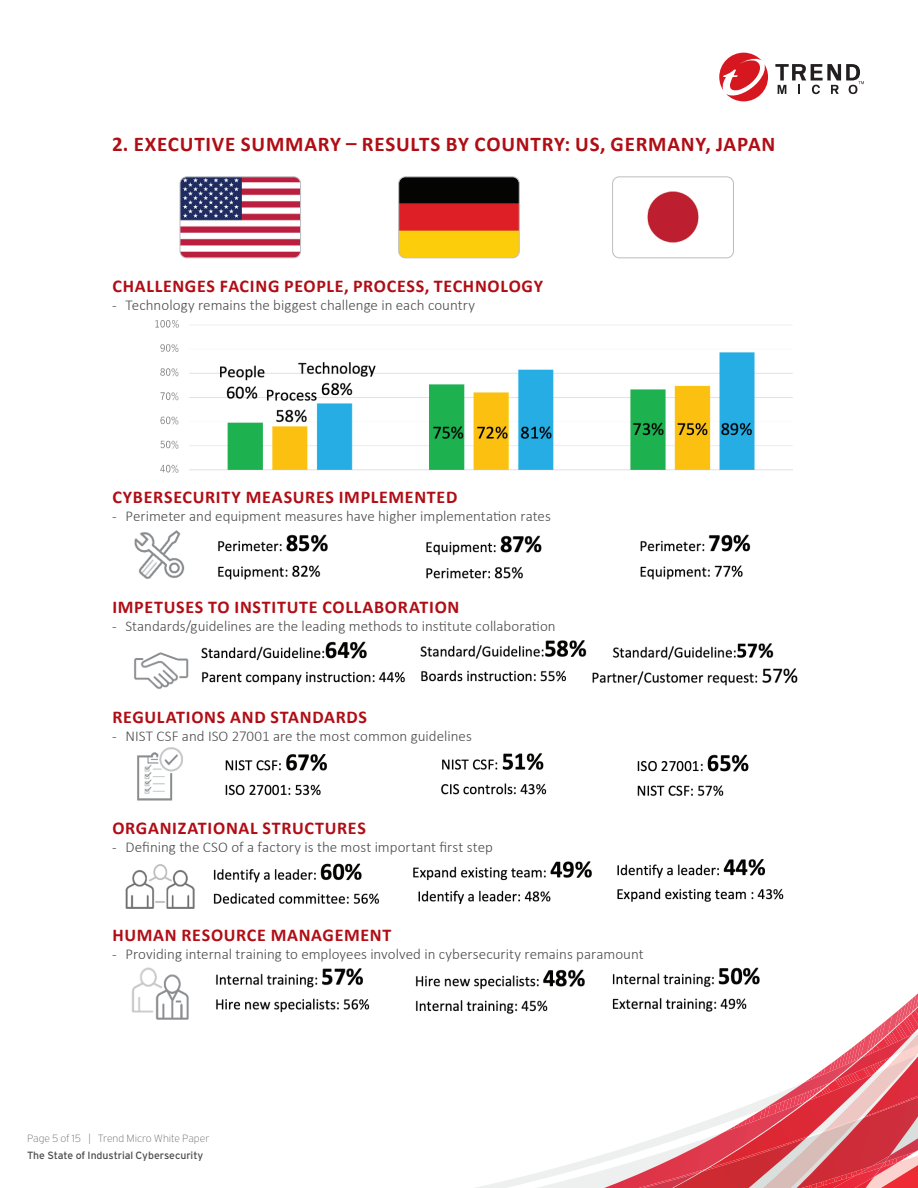
<style>
.page{position:relative;width:918px;height:1188px;background:#fff}
.page>*{position:absolute;margin:0;border:0;box-sizing:border-box;transform-origin:0 0}
.t1{font:700 21px "Calibri";letter-spacing:.035em;color:#b00d15}
.t2{font:700 18px "Calibri";letter-spacing:.04em;color:#b00d15}
.t3{font:300 15px "Calibri";color:#4b4c4d}
.t4{font:10.5px "Interstate";letter-spacing:-.005em;color:#4b4c4d}
.t5{font:200 10.5px "Interstate";letter-spacing:-.01em;color:#6c6d70}
</style>
<div class="page">
<svg style="left:476px;top:993px;width:442px;height:195px"></svg>
<img style="left:874px;top:1162px;width:25px;height:15px">
<img style="left:809px;top:1168px;width:72px;height:20px">
<img style="left:155px;top:320px;width:638px;height:153px">
<img style="left:134px;top:530px;width:617px;height:50px">
<img style="left:134px;top:640px;width:664px;height:49px">
<img style="left:137px;top:747px;width:612px;height:54px">
<img style="left:125px;top:859px;width:659px;height:50px">
<img style="left:131px;top:967px;width:670px;height:62px">
<img style="left:180px;top:177px;width:121px;height:81px">
<div style="left:180px;top:176px;width:121px;height:82px;border:1px solid #bcbdc0;border-radius:7px"></div>
<img style="left:399px;top:178px;width:120px;height:80px">
<div style="left:398px;top:176px;width:122px;height:82px;border:1px solid #bcbdc0;border-radius:7px"></div>
<img style="left:613px;top:178px;width:120px;height:80px">
<div style="left:612px;top:176px;width:122px;height:82px;border:1px solid #bcbdc0;border-radius:7px"></div>
<svg style="left:775px;top:64px;width:89px;height:30px"></svg>
<svg style="left:719px;top:53px;width:49px;height:48px"></svg>
<h1 class="t1" style="left:112px;top:130px;width:665px">2. EXECUTIVE SUMMARY – RESULTS BY COUNTRY: US, GERMANY, JAPAN</h1>
<p class="t2" style="left:112px;top:274px;width:432px">CHALLENGES FACING PEOPLE, PROCESS, TECHNOLOGY</p>
<p class="t3" style="left:112px;top:296px;width:364px">- Technology remains the biggest challenge in each country</p>
<p class="t2" style="left:112px;top:485px;width:346px">CYBERSECURITY MEASURES IMPLEMENTED</p>
<p class="t3" style="left:112px;top:507px;width:440px">- Perimeter and equipment measures have higher implementation rates</p>
<p class="t2" style="left:112px;top:596px;width:349px">IMPETUSES TO INSTITUTE COLLABORATION</p>
<p class="t3" style="left:112px;top:617px;width:445px">- Standards/guidelines are the leading methods to institute collaboration</p>
<p class="t2" style="left:112px;top:705px;width:256px">REGULATIONS AND STANDARDS</p>
<p class="t3" style="left:112px;top:726px;width:361px">- NIST CSF and ISO 27001 are the most common guidelines</p>
<p class="t2" style="left:112px;top:817px;width:255px">ORGANIZATIONAL STRUCTURES</p>
<p class="t3" style="left:112px;top:838px;width:382px">- Defining the CSO of a factory is the most important first step</p>
<p class="t2" style="left:112px;top:924px;width:281px">HUMAN RESOURCE MANAGEMENT</p>
<p class="t3" style="left:112px;top:945px;width:533px">- Providing internal training to employees involved in cybersecurity remains paramount</p>
<p class="t5" style="left:27px;top:1132px;width:184px">Page 5 of 15 | Trend Micro White Paper</p>
<p class="t4" style="left:27px;top:1149px;width:178px">The State of Industrial Cybersecurity</p>
</div>
